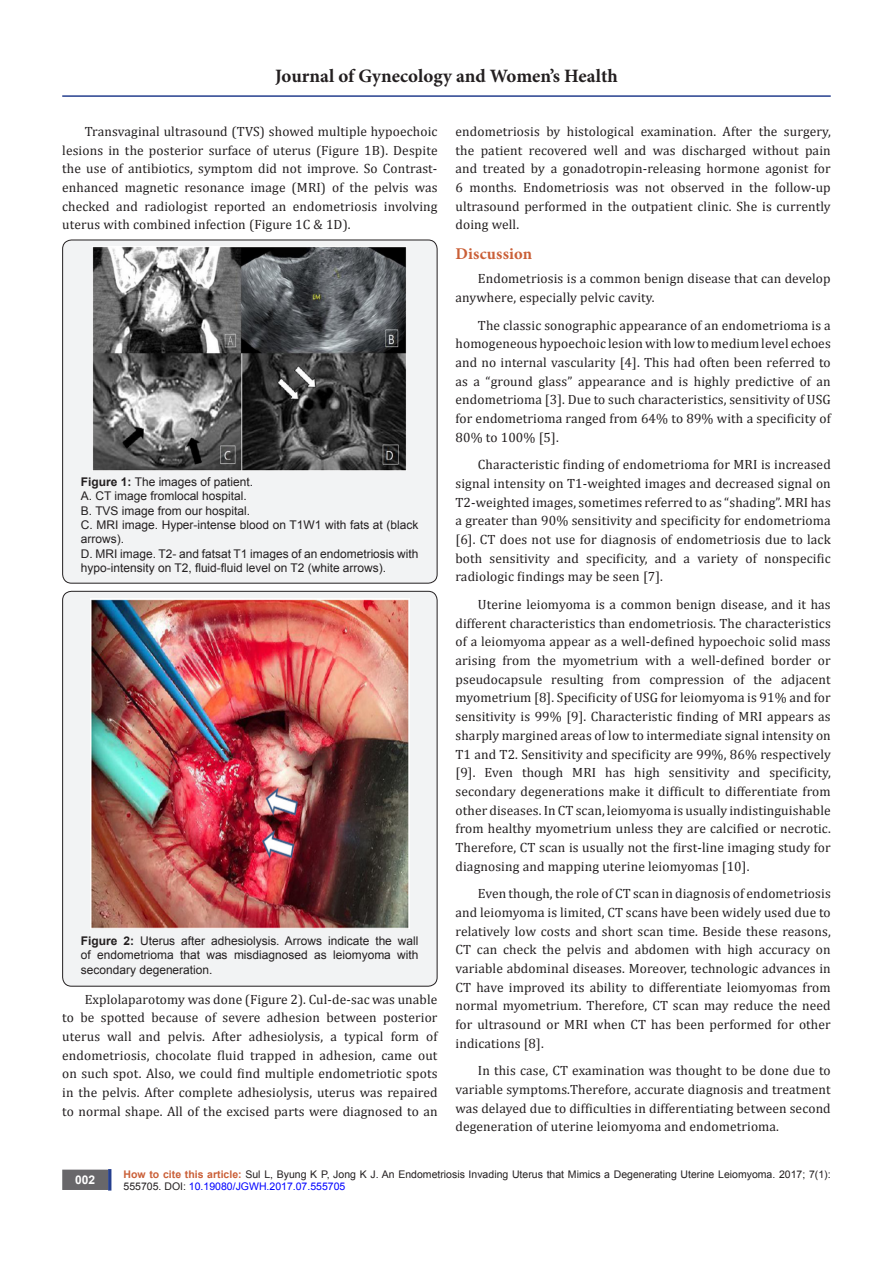
<style>
.page{position:relative;width:893px;height:1263px;background:#fff}
.page>*{position:absolute;margin:0;border:0;box-sizing:border-box;transform-origin:0 0}
.t1{font:700 18.9px "Minion Pro";color:#231f20}
.t2{font:700 16.5px "Minion Pro";letter-spacing:.01em;color:#ca5f37}
.t3{font:13.5px/18.8px "Cambria";letter-spacing:.01em;color:#231f20;text-align:justify}
.t4{font:12px/14.4px "Arial";color:#231f20}
.t5{font:700 12px "Arial";color:#fff}
.t6{font:10.5px/12.6px "Arial";color:#231f20}
.s1{font-weight:700}
.s2{font-weight:700;color:#ca5f37}
.s3{color:#00f}
</style>
<div class="page">
<div style="left:63px;top:1170px;width:44px;height:19px;background:#68676a"></div>
<div style="left:62px;top:1169px;width:46px;height:21px;border:2px solid #68676a"></div>
<div style="left:108px;top:1169px;width:3px;height:21px;background:#253f8e;border:2px solid #253f8e"></div>
<hr style="left:62px;top:95px;width:769px;height:2px;background:#253f8e">
<div style="left:63px;top:240px;width:374px;height:343px;background:#f2f3f4;border-radius:9px"></div>
<div style="left:62px;top:240px;width:375px;height:343px;border:1px solid #231f20;border-radius:9px"></div>
<img style="left:92px;top:247px;width:314px;height:224px">
<div style="left:63px;top:591px;width:374px;height:395px;background:#f2f3f4;border-radius:9px"></div>
<div style="left:62px;top:591px;width:375px;height:395px;border:1px solid #231f20;border-radius:9px"></div>
<img style="left:90px;top:599px;width:319px;height:329px">
<h1 class="t1" style="left:275px;top:63px;width:344px">Journal of Gynecology and Women’s Health</h1>
<p class="t3" style="left:62px;top:122px;width:377px;text-indent:22px">Transvaginal ultrasound (TVS) showed multiple hypoechoic lesions in the posterior surface of uterus (Figure 1B). Despite the use of antibiotics, symptom did not improve. So Contrast&shy;enhanced magnetic resonance image (MRI) of the pelvis was checked and radiologist reported an endometriosis involving uterus with combined infection (Figure 1C &amp; 1D).</p>
<p class="t4" style="left:81px;top:475px;width:339px"><span class="s1">Figure 1:</span> The images of patient.<br>A. CT image fromlocal hospital.<br>B. TVS image from our hospital.<br>C. MRI image. Hyper-intense blood on T1W1 with fats at (black arrows).<br>D. MRI image. T2- and fatsat T1 images of an endometriosis with hypo-intensity on T2, fluid-fluid level on T2 (white arrows).</p>
<p class="t4" style="left:81px;top:934px;width:339px;text-align:justify"><span class="s1">Figure 2:</span> Uterus after adhesiolysis. Arrows indicate the wall of endometrioma that was misdiagnosed as leiomyoma with secondary degeneration.</p>
<p class="t3" style="left:62px;top:989px;width:377px;text-indent:22px">Explolaparotomy was done (Figure 2). Cul-de-sac was unable to be spotted because of severe adhesion between posterior uterus wall and pelvis. After adhesiolysis, a typical form of endometriosis, chocolate fluid trapped in adhesion, came out on such spot. Also, we could find multiple endometriotic spots in the pelvis. After complete adhesiolysis, uterus was repaired to normal shape. All of the excised parts were diagnosed to an</p>
<p class="t3" style="left:455px;top:122px;width:377px">endometriosis by histological examination. After the surgery, the patient recovered well and was discharged without pain and treated by a gonadotropin-releasing hormone agonist for 6 months. Endometriosis was not observed in the follow-up ultrasound performed in the outpatient clinic. She is currently doing well.</p>
<p class="t2" style="left:455px;top:242px;width:78px">Discussion</p>
<p class="t3" style="left:455px;top:269px;width:377px;text-indent:22px">Endometriosis is a common benign disease that can develop anywhere, especially pelvic cavity.</p>
<p class="t3" style="left:455px;top:315px;width:377px;text-indent:22px">The classic sonographic appearance of an endometrioma is a homogeneous hypoechoic lesion with low to medium level echoes and no internal vascularity [4]. This had often been referred to as a “ground glass” appearance and is highly predictive of an endometrioma [3]. Due to such characteristics, sensitivity of USG for endometrioma ranged from 64% to 89% with a specificity of 80% to 100% [5].</p>
<p class="t3" style="left:455px;top:455px;width:377px;text-indent:22px">Characteristic finding of endometrioma for MRI is increased signal intensity on T1-weighted images and decreased signal on T2-weighted images, sometimes referred to as “shading”. MRI has a greater than 90% sensitivity and specificity for endometrioma [6]. CT does not use for diagnosis of endometriosis due to lack both sensitivity and specificity, and a variety of nonspecific radiologic findings may be seen [7].</p>
<p class="t3" style="left:455px;top:595px;width:377px;text-indent:22px">Uterine leiomyoma is a common benign disease, and it has different characteristics than endometriosis. The characteristics of a leiomyoma appear as a well-defined hypoechoic solid mass arising from the myometrium with a well-defined border or pseudocapsule resulting from compression of the adjacent myometrium [8]. Specificity of USG for leiomyoma is 91% and for sensitivity is 99% [9]. Characteristic finding of MRI appears as sharply margined areas of low to intermediate signal intensity on T1 and T2. Sensitivity and specificity are 99%, 86% respectively [9]. Even though MRI has high sensitivity and specificity, secondary degenerations make it difficult to differentiate from other diseases. In CT scan, leiomyoma is usually indistinguishable from healthy myometrium unless they are calcified or necrotic.<br>Therefore, CT scan is usually not the first-line imaging study for diagnosing and mapping uterine leiomyomas [10].</p>
<p class="t3" style="left:455px;top:884px;width:377px;text-indent:22px">Even though, the role of CT scan in diagnosis of endometriosis and leiomyoma is limited, CT scans have been widely used due to relatively low costs and short scan time. Beside these reasons, CT can check the pelvis and abdomen with high accuracy on variable abdominal diseases. Moreover, technologic advances in CT have improved its ability to differentiate leiomyomas from normal myometrium. Therefore, CT scan may reduce the need for ultrasound or MRI when CT has been performed for other indications [8].</p>
<p class="t3" style="left:455px;top:1061px;width:377px;text-indent:22px">In this case, CT examination was thought to be done due to variable symptoms.Therefore, accurate diagnosis and treatment was delayed due to difficulties in differentiating between second degeneration of uterine leiomyoma and endometrioma.</p>
<p class="t5" style="left:75px;top:1172px;width:22px">002</p>
<p class="t6" style="left:124px;top:1168px;width:709px"><span class="s2">How to cite this article:</span> Sul L, Byung K P, Jong K J. An Endometriosis Invading Uterus that Mimics a Degenerating Uterine Leiomyoma. 2017; 7(1):<br>555705. DOI: <span class="s3">10.19080/JGWH.2017.07.555705</span></p>
</div>
